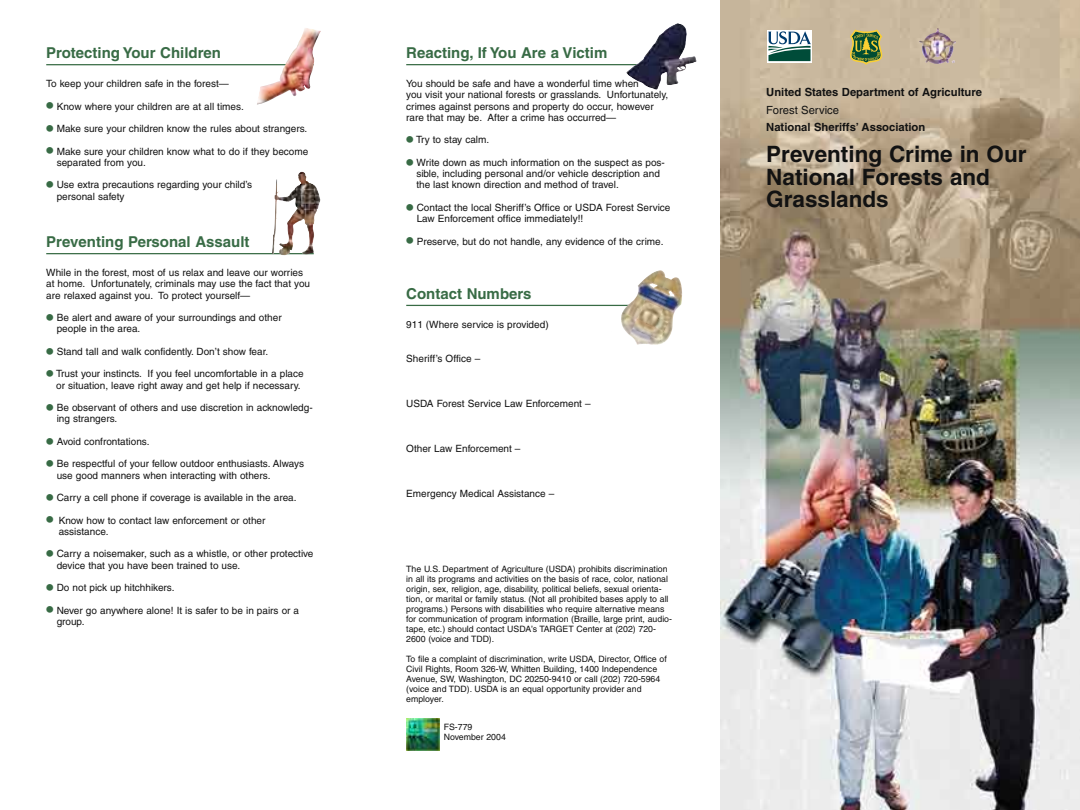
<style>
.page{position:relative;width:1080px;height:810px;background:#fff}
.page>*{position:absolute;margin:0;border:0;box-sizing:border-box;transform-origin:0 0}
.t1{font:700 22.5px/22.5px "Helvetica";color:#121212}
.t2{font:700 15px "Helvetica";color:#386b45}
.t3{font:700 11.25px "Helvetica";color:#121212}
.t4{font:11.25px "Helvetica";color:#121212}
.t5{font:10px/11.2px "Helvetica";color:#121212}
.t6{font:8.75px/10px "Helvetica";color:#121212}
.s1{font-size:21.25px;color:#386b45}
</style>
<div class="page">
<hr style="left:46px;top:64px;width:268px;height:1px;background:#386b45">
<hr style="left:46px;top:253px;width:268px;height:1px;background:#386b45">
<hr style="left:406px;top:64px;width:268px;height:1px;background:#386b45">
<hr style="left:406px;top:305px;width:268px;height:1px;background:#386b45">
<img style="left:720px;top:0;width:360px;height:810px">
<svg style="left:767px;top:30px;width:45px;height:32px"></svg>
<svg style="left:768px;top:31px;width:43px;height:30px"></svg>
<svg style="left:850px;top:30px;width:32px;height:35px"></svg>
<img style="left:626px;top:23px;width:53px;height:49px">
<img style="left:677px;top:279px;width:5px;height:29px">
<img style="left:919px;top:28px;width:37px;height:36px">
<img style="left:283px;top:198px;width:14px;height:56px">
<img style="left:257px;top:28px;width:64px;height:77px">
<img style="left:407px;top:718px;width:32px;height:33px">
<h2 class="t2" style="left:46px;top:43px;width:176px">Protecting Your Children</h2>
<p class="t5" style="left:46px;top:78px;width:184px">To keep your children safe in the forest—</p>
<p class="t5" style="left:46px;top:100px;width:199px"><span class="s1">•</span> Know where your children are at all times.</p>
<p class="t5" style="left:46px;top:123px;width:263px"><span class="s1">•</span> Make sure your children know the rules about strangers.</p>
<p class="t5" style="left:57px;top:145px;width:253px;text-indent:-10px"><span class="s1">•</span> Make sure your children know what to do if they become separated from you.</p>
<p class="t5" style="left:57px;top:179px;width:197px;text-indent:-10px"><span class="s1">•</span> Use extra precautions regarding your child’s personal safety</p>
<h2 class="t2" style="left:46px;top:232px;width:205px">Preventing Personal Assault</h2>
<p class="t5" style="left:46px;top:267px;width:265px">While in the forest, most of us relax and leave our worries at home. Unfortunately, criminals may use the fact that you are relaxed against you. To protect yourself—</p>
<p class="t5" style="left:57px;top:312px;width:226px;text-indent:-10px"><span class="s1">•</span> Be alert and aware of your surroundings and other people in the area.</p>
<p class="t5" style="left:46px;top:346px;width:224px"><span class="s1">•</span> Stand tall and walk confidently. Don’t show fear.</p>
<p class="t5" style="left:56px;top:368px;width:249px;text-indent:-10px"><span class="s1">•</span> Trust your instincts. If you feel uncomfortable in a place or situation, leave right away and get help if necessary.</p>
<p class="t5" style="left:57px;top:402px;width:257px;text-indent:-10px"><span class="s1">•</span> Be observant of others and use discretion in acknowledg&shy;ing strangers.</p>
<p class="t5" style="left:46px;top:436px;width:105px"><span class="s1">•</span> Avoid confrontations.</p>
<p class="t5" style="left:57px;top:458px;width:249px;text-indent:-10px"><span class="s1">•</span> Be respectful of your fellow outdoor enthusiasts. Always use good manners when interacting with others.</p>
<p class="t5" style="left:46px;top:492px;width:252px"><span class="s1">•</span> Carry a cell phone if coverage is available in the area.</p>
<p class="t5" style="left:59px;top:514px;width:208px;text-indent:-12px"><span class="s1">•</span> Know how to contact law enforcement or other assistance.</p>
<p class="t5" style="left:57px;top:548px;width:258px;text-indent:-10px"><span class="s1">•</span> Carry a noisemaker, such as a whistle, or other protective device that you have been trained to use.</p>
<p class="t5" style="left:46px;top:582px;width:130px"><span class="s1">•</span> Do not pick up hitchhikers.</p>
<p class="t5" style="left:57px;top:604px;width:244px;text-indent:-10px"><span class="s1">•</span> Never go anywhere alone! It is safer to be in pairs or a group.</p>
<h2 class="t2" style="left:406px;top:43px;width:203px">Reacting, If You Are a Victim</h2>
<p class="t5" style="left:406px;top:78px;width:264px">You should be safe and have a wonderful time when<br>you visit your national forests or grasslands. Unfortunately, crimes against persons and property do occur, however rare that may be. After a crime has occurred—</p>
<p class="t5" style="left:406px;top:134px;width:84px"><span class="s1">•</span> Try to stay calm.</p>
<p class="t5" style="left:416px;top:157px;width:250px;text-indent:-10px"><span class="s1">•</span> Write down as much information on the suspect as pos&shy;sible, including personal and/or vehicle description and the last known direction and method of travel.</p>
<p class="t5" style="left:417px;top:202px;width:255px;text-indent:-10px"><span class="s1">•</span> Contact the local Sheriff’s Office or USDA Forest Service<br>Law Enforcement office immediately!!</p>
<p class="t5" style="left:406px;top:235px;width:259px"><span class="s1">•</span> Preserve, but do not handle, any evidence of the crime.</p>
<h2 class="t2" style="left:406px;top:284px;width:127px">Contact Numbers</h2>
<p class="t5" style="left:406px;top:319px;width:144px">911 (Where service is provided)</p>
<p class="t5" style="left:406px;top:352px;width:76px">Sheriff’s Office –</p>
<p class="t5" style="left:406px;top:397px;width:186px">USDA Forest Service Law Enforcement –</p>
<p class="t5" style="left:406px;top:442px;width:116px">Other Law Enforcement –</p>
<p class="t5" style="left:406px;top:487px;width:150px">Emergency Medical Assistance –</p>
<p class="t6" style="left:406px;top:564px;width:267px">The U.S. Department of Agriculture (USDA) prohibits discrimination in all its programs and activities on the basis of race, color, national origin, sex, religion, age, disability, political beliefs, sexual orienta&shy;tion, or marital or family status. (Not all prohibited bases apply to all programs.) Persons with disabilities who require alternative means for communication of program information (Braille, large print, audio&shy;tape, etc.) should contact USDA’s TARGET Center at (202) 720- 2600 (voice and TDD).</p>
<p class="t6" style="left:406px;top:654px;width:262px">To file a complaint of discrimination, write USDA, Director, Office of Civil Rights, Room 326-W, Whitten Building, 1400 Independence Avenue, SW, Washington, DC 20250-9410 or call (202) 720-5964 (voice and TDD). USDA is an equal opportunity provider and employer.</p>
<p class="t6" style="left:444px;top:722px;width:64px">FS-779<br>November 2004</p>
<p class="t3" style="left:766px;top:85px;width:217px">United States Department of Agriculture</p>
<p class="t4" style="left:766px;top:103px;width:74px">Forest Service</p>
<p class="t3" style="left:766px;top:120px;width:161px">National Sheriffs’ Association</p>
<h1 class="t1" style="left:766px;top:143px;width:262px">Preventing Crime in Our<br>National Forests and<br>Grasslands</h1>
</div>
